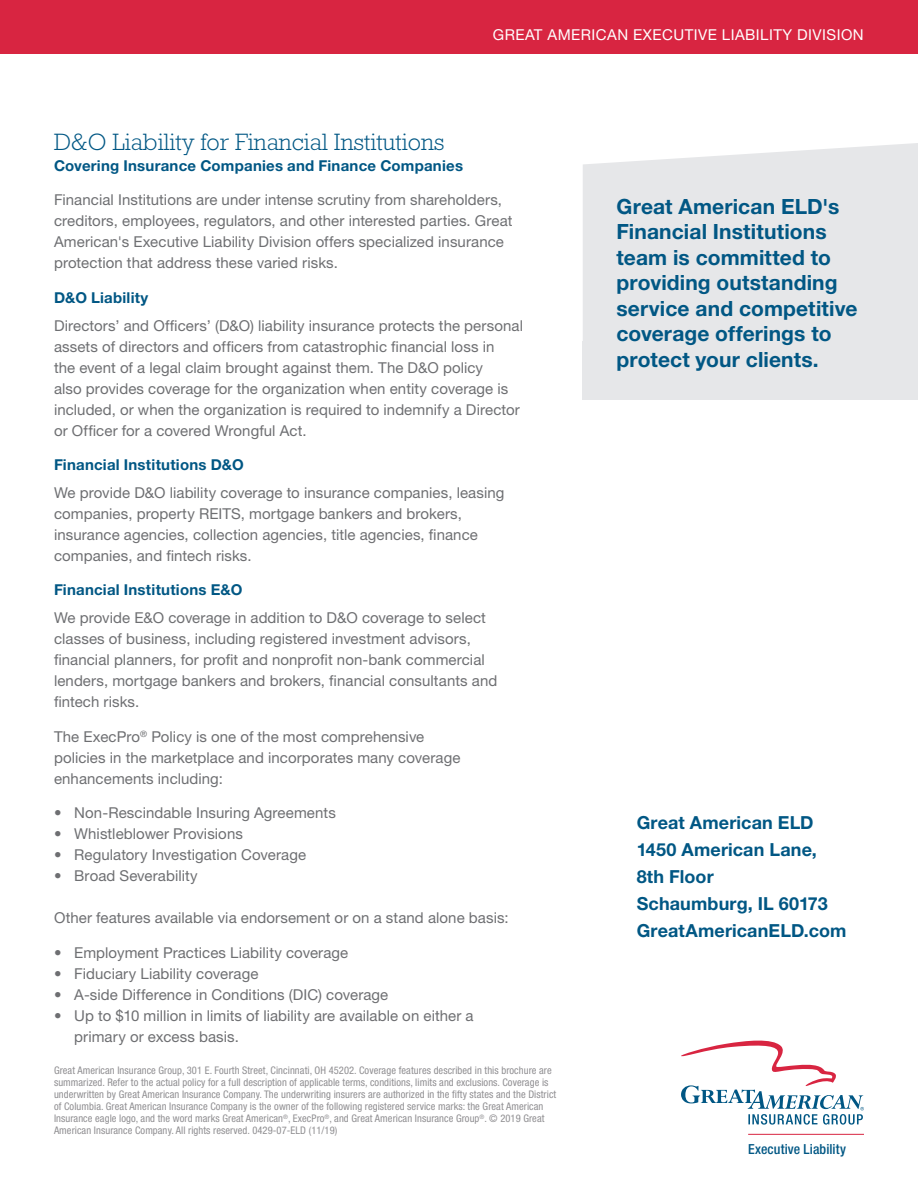
<style>
.page{position:relative;width:918px;height:1188px;background:#fff}
.page>*{position:absolute;margin:0;border:0;box-sizing:border-box;transform-origin:0 0}
.t1{font:300 24px "Rockwell Std";color:#015784}
.Secondary_Space__Sub{font:700 21px/25.5px "Helvetica Neue LT Std";letter-spacing:.005em;color:#015784}
.Secondary_Space__Sub-2{font:700 18px/27px "Helvetica Neue LT Std";letter-spacing:.005em;color:#015784}
.t2{font:15px/21px "Helvetica Neue LT Std";letter-spacing:.005em;color:#6e6f72}
.t3{font:700 15px "Helvetica Neue LT Std";letter-spacing:.015em;color:#015784}
.t4{font:15px "Helvetica Neue LT Std";letter-spacing:.03em;color:#fff}
.t5{font:500 condensed 13.95px "Helvetica Neue LT Std";letter-spacing:.01em;color:#015784}
.t6{font:condensed 10.5px/12px "Helvetica Neue LT Std";letter-spacing:.005em;color:#908f92}
</style>
<div class="page">
<div style="left:0;top:0;width:918px;height:54px;background:#d82541"></div>
<svg style="left:681px;top:1040px;width:183px;height:85px"></svg>
<hr style="left:748px;top:1134px;width:116px;height:1px;background:#d82541">
<div style="left:583px;top:143px;width:335px;height:198px;background:#e6e7e9"></div>
<div style="left:583px;top:341px;width:335px;height:59px;background:#e6e7e9"></div>
<p class="t4" style="left:493px;top:26px;width:372px">GREAT AMERICAN EXECUTIVE LIABILITY DIVISION</p>
<p class="t1" style="left:54px;top:128px;width:392px">D&amp;O Liability for Financial Institutions</p>
<p class="t3" style="left:54px;top:156px;width:411px">Covering Insurance Companies and Finance Companies</p>
<p class="t2" style="left:54px;top:189px;width:460px">Financial Institutions are under intense scrutiny from shareholders, creditors, employees, regulators, and other interested parties. Great American's Executive Liability Division offers specialized insurance protection that address these varied risks.</p>
<p class="t3" style="left:54px;top:288px;width:96px">D&amp;O Liability</p>
<p class="t2" style="left:54px;top:315px;width:471px">Directors’ and Officers’ (D&amp;O) liability insurance protects the personal assets of directors and officers from catastrophic financial loss in<br>the event of a legal claim brought against them. The D&amp;O policy<br>also provides coverage for the organization when entity coverage is included, or when the organization is required to indemnify a Director or Officer for a covered Wrongful Act.</p>
<p class="t3" style="left:54px;top:456px;width:191px">Financial Institutions D&amp;O</p>
<p class="t2" style="left:54px;top:482px;width:452px">We provide D&amp;O liability coverage to insurance companies, leasing companies, property REITS, mortgage bankers and brokers, insurance agencies, collection agencies, title agencies, finance companies, and fintech risks.</p>
<p class="t3" style="left:54px;top:581px;width:190px">Financial Institutions E&amp;O</p>
<p class="t2" style="left:54px;top:607px;width:445px">We provide E&amp;O coverage in addition to D&amp;O coverage to select classes of business, including registered investment advisors, financial planners, for profit and nonprofit non-bank commercial lenders, mortgage bankers and brokers, financial consultants and fintech risks.</p>
<p class="t2" style="left:54px;top:726px;width:408px">The ExecPro<sup>®</sup> Policy is one of the most comprehensive policies in the marketplace and incorporates many coverage enhancements including:</p>
<p class="t2" style="left:54px;top:802px;width:283px">• Non-Rescindable Insuring Agreements</p>
<p class="t2" style="left:54px;top:823px;width:190px">• Whistleblower Provisions</p>
<p class="t2" style="left:54px;top:844px;width:254px">• Regulatory Investigation Coverage</p>
<p class="t2" style="left:54px;top:865px;width:145px">• Broad Severability</p>
<p class="t2" style="left:54px;top:907px;width:456px">Other features available via endorsement or on a stand alone basis:</p>
<p class="t2" style="left:54px;top:942px;width:296px">• Employment Practices Liability coverage</p>
<p class="t2" style="left:54px;top:963px;width:206px">• Fiduciary Liability coverage</p>
<p class="t2" style="left:54px;top:984px;width:336px">• A-side Difference in Conditions (DIC) coverage</p>
<p class="t2" style="left:74px;top:1005px;width:401px;text-indent:-20px">• Up to $10 million in limits of liability are available on either a primary or excess basis.</p>
<p class="t6" style="left:54px;top:1064px;width:499px">Great American Insurance Group, 301 E. Fourth Street, Cincinnati, OH 45202. Coverage features described in this brochure are</p>
<p class="t6" style="left:54px;top:1076px;width:496px">summarized. Refer to the actual policy for a full description of applicable terms, conditions, limits and exclusions. Coverage is</p>
<p class="t6" style="left:54px;top:1088px;width:504px">underwritten by Great American Insurance Company. The underwriting insurers are authorized in the fifty states and the District</p>
<p class="t6" style="left:54px;top:1100px;width:491px">of Columbia. Great American Insurance Company is the owner of the following registered service marks: the Great American</p>
<p class="t6" style="left:54px;top:1112px;width:492px">Insurance eagle logo, and the word marks Great American<sup>®</sup>, ExecPro<sup>®</sup>, and Great American Insurance Group<sup>®</sup>. © 2019 Great<br>American Insurance Company. All rights reserved. 0429-07-ELD (11/19)</p>
<p class="Secondary_Space__Sub" style="left:616px;top:193px;width:243px">Great American ELD's<br>Financial Institutions team is committed to providing outstanding service and competitive coverage offerings to protect your clients.</p>
<p class="Secondary_Space__Sub-2" style="left:637px;top:809px;width:178px">Great American ELD</p>
<p class="Secondary_Space__Sub-2" style="left:637px;top:836px;width:182px">1450 American Lane,<br>8th Floor</p>
<p class="Secondary_Space__Sub-2" style="left:637px;top:890px;width:193px">Schaumburg, IL 60173</p>
<p class="Secondary_Space__Sub-2" style="left:637px;top:917px;width:211px">GreatAmericanELD.com</p>
<p class="t5" style="left:748px;top:1140px;width:99px">Executive Liability</p>
</div>
